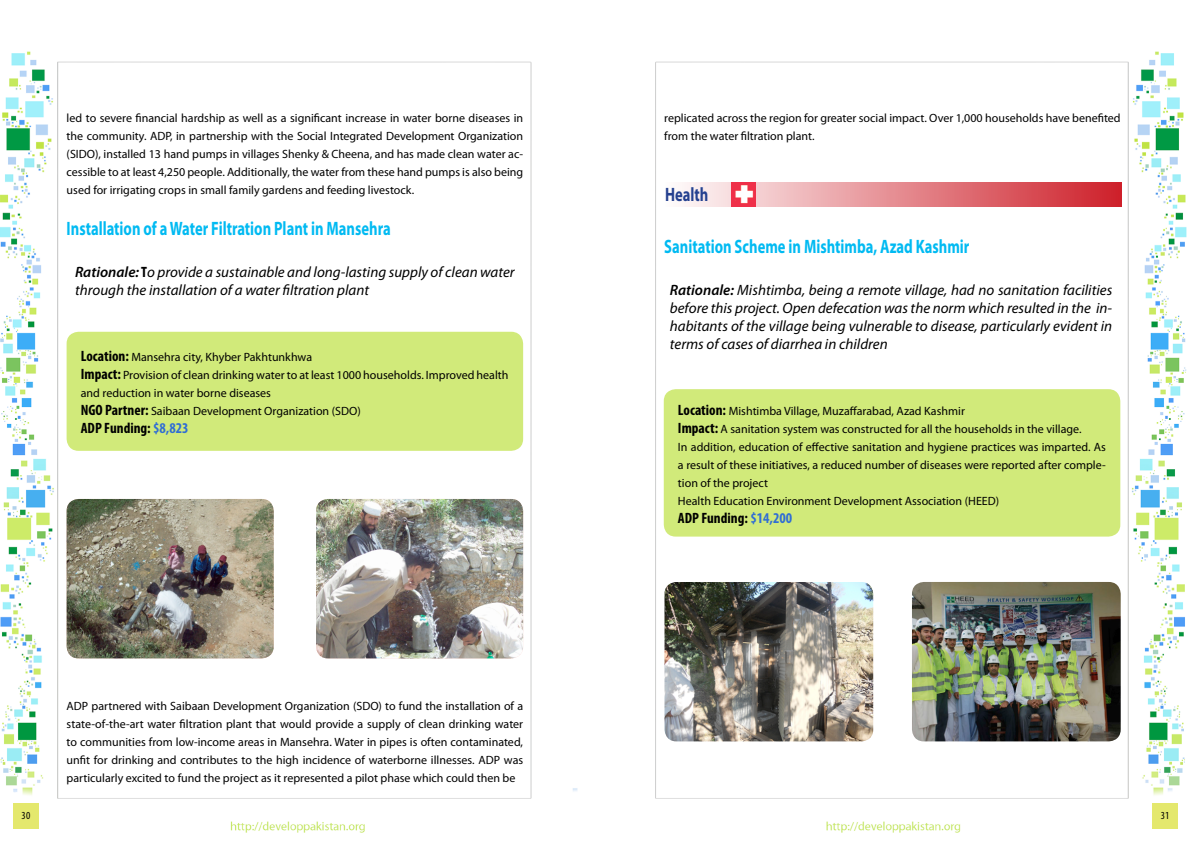
<style>
.page{position:relative;width:1191px;height:842px;background:#fff}
.page>*{position:absolute;margin:0;border:0;box-sizing:border-box;transform-origin:0 0}
.t1{font:700 19.4px "Myriad Pro";color:#00baf2;scale:.75 1}
.t2{font:700 19.4px "Myriad Pro";color:#25408f;scale:.75 1}
.t3{font:italic 15px/18px "Myriad Pro";color:#000}
.t4{font:700 condensed 15px "Myriad Pro";color:#000}
.t5{font:12px/18px "Myriad Pro";color:#000}
.t6{font:condensed 10.8px "Myriad Pro";color:#000}
.s1{font-weight:600}
.s2{font-weight:700;font-style:normal;font-stretch:condensed}
.s3{font-weight:700;font-stretch:condensed;font-size:15px}
.s4{color:#306ed4}
</style>
<div class="page">
<img style="left:0;top:51px;width:1187px;height:782px">
<div style="left:13px;top:803px;width:26px;height:26px;background:#e4e86d"></div>
<div style="left:1152px;top:803px;width:25px;height:26px;background:#e4e86d"></div>
<div style="left:67px;top:332px;width:456px;height:119px;background:#d1ea7a;border-radius:12px"></div>
<img style="left:67px;top:499px;width:207px;height:159px">
<img style="left:316px;top:499px;width:207px;height:159px">
<div style="left:665px;top:182px;width:456px;height:25px;background:linear-gradient(to right,#fefbfb,#ce212b)"></div>
<div style="left:664px;top:389px;width:456px;height:148px;background:#d1ea7a;border-radius:12px"></div>
<img style="left:664px;top:582px;width:209px;height:159px">
<img style="left:912px;top:582px;width:208px;height:159px">
<img style="left:731px;top:182px;width:24px;height:25px">
<p class="t5" style="left:67px;top:109px;width:458px;text-align:justify">led to severe financial hardship as well as a significant increase in water borne diseases in the community. ADP, in partnership with the Social Integrated Development Organization (SIDO), installed 13 hand pumps in villages Shenky &amp; Cheena, and has made clean water ac&shy;cessible to at least 4,250 people. Additionally, the water from these hand pumps is also being used for irrigating crops in small family gardens and feeding livestock.</p>
<h1 class="t1" style="left:67px;top:216px;width:434px">Installation of a Water Filtration Plant in Mansehra</h1>
<p class="t3" style="left:75px;top:263px;width:441px"><span class="s1">Rationale:</span> <span class="s2">T</span>o provide a sustainable and long-lasting supply of clean water through the installation of a water filtration plant</p>
<p class="t5" style="left:81px;top:348px;width:429px"><span class="s3">Location:</span> Mansehra city, Khyber Pakhtunkhwa<br><span class="s3">Impact:</span> Provision of clean drinking water to at least 1000 households. Improved health and reduction in water borne diseases<br><span class="s3">NGO Partner:</span> Saibaan Development Organization (SDO)</p>
<p class="t4" style="left:81px;top:419px;width:109px">ADP Funding: <span class="s4">$8,823</span></p>
<p class="t5" style="left:67px;top:697px;width:458px;text-align:justify">ADP partnered with Saibaan Development Organization (SDO) to fund the installation of a state-of-the-art water filtration plant that would provide a supply of clean drinking water to communities from low-income areas in Mansehra. Water in pipes is often contaminated, unfit for drinking and contributes to the high incidence of waterborne illnesses. ADP was particularly excited to fund the project as it represented a pilot phase which could then be</p>
<p class="t5" style="left:664px;top:109px;width:458px">replicated across the region for greater social impact. Over 1,000 households have benefited from the water filtration plant.</p>
<h1 class="t2" style="left:665px;top:181px;width:59px">Health</h1>
<h1 class="t1" style="left:664px;top:234px;width:408px">Sanitation Scheme in Mishtimba, Azad Kashmir</h1>
<p class="t3" style="left:670px;top:281px;width:444px;text-align:justify"><span class="s1">Rationale:</span> Mishtimba, being a remote village, had no sanitation facilities before this project. Open defecation was the norm which resulted in the in&shy;habitants of the village being vulnerable to disease, particularly evident in terms of cases of diarrhea in children</p>
<p class="t5" style="left:678px;top:401px;width:429px"><span class="s3">Location:</span> Mishtimba Village, Muzaffarabad, Azad Kashmir<br><span class="s3">Impact:</span> A sanitation system was constructed for all the households in the village.<br>In addition, education of effective sanitation and hygiene practices was imparted. As a result of these initiatives, a reduced number of diseases were reported after comple&shy;tion of the project<br>Health Education Environment Development Association (HEED)</p>
<p class="t4" style="left:678px;top:508px;width:116px">ADP Funding: <span class="s4">$14,200</span></p>
<p class="t6" style="left:22px;top:808px;width:10px">30</p>
<p class="t6" style="left:1160px;top:808px;width:10px">31</p>
</div>
